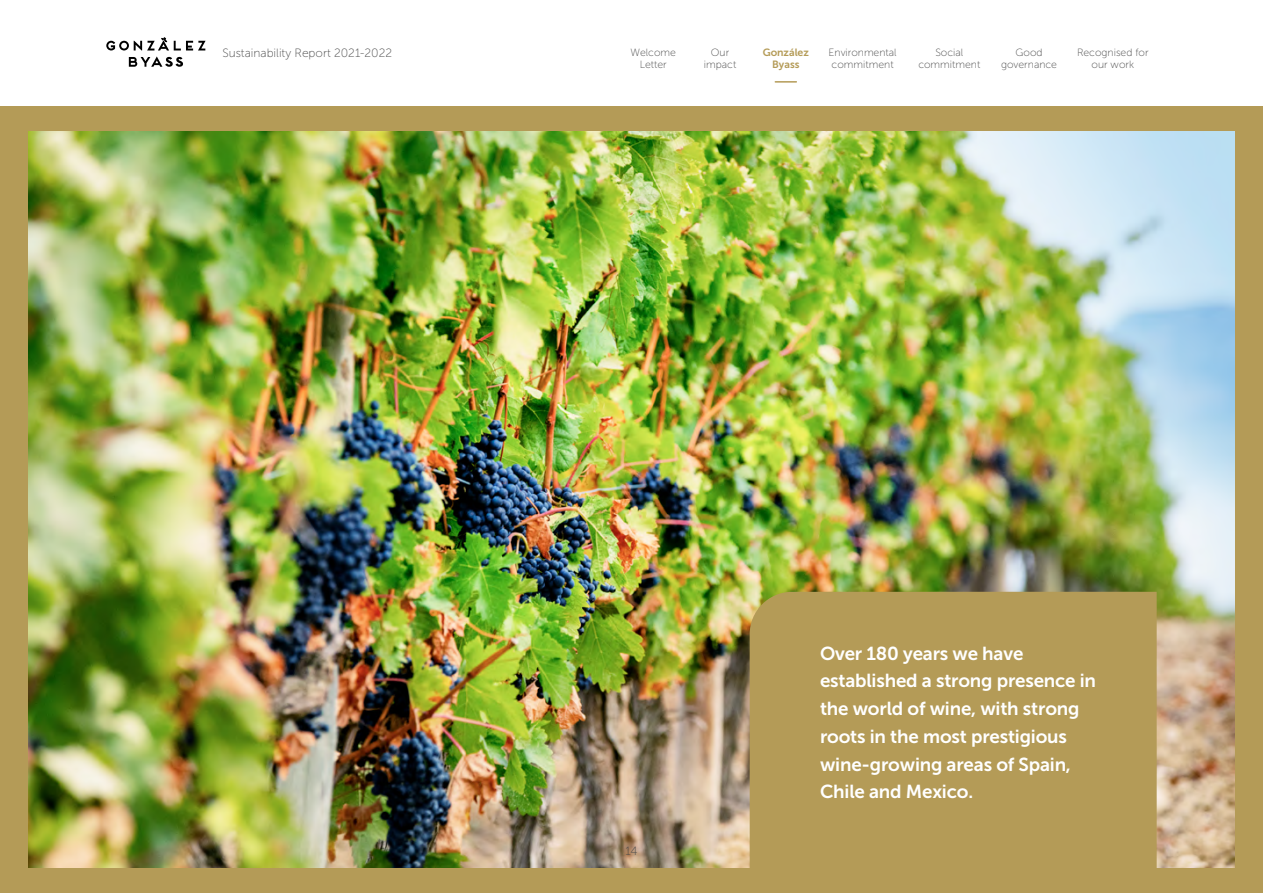
<style>
.page{position:relative;width:1263px;height:893px;background:#fff}
.page>*{position:absolute;margin:0;border:0;box-sizing:border-box;transform-origin:0 0}
.P_Destacados{font:18.75px/27.8px "Museo Sans 700";letter-spacing:-.01em;color:#fff}
.t1{font:12px "Museo Sans 100";color:#4b4b4b}
.t2{font:10.5px/12px "Museo Sans 100";color:#4b4b4b;text-align:center}
.t3{font:10.5px/12px "Museo Sans 700";letter-spacing:-.005em;color:#b49b57;text-align:center}
</style>
<div class="page">
<div style="left:0;top:106px;width:1263px;height:787px;background:#b49b57"></div>
<img style="left:29px;top:131px;width:1205px;height:737px">
<svg style="left:750px;top:592px;width:407px;height:276px"></svg>
<svg style="left:106px;top:37px;width:100px;height:13px"></svg>
<svg style="left:129px;top:56px;width:54px;height:11px"></svg>
<hr style="left:775px;top:81px;width:21px;height:2px;background:#b49b57">
<p class="t1" style="left:222px;top:47px;width:171px">Sustainability Report 2021-2022</p>
<p class="t2" style="left:704px;top:46px;width:34px">Our impact</p>
<p class="t3" style="left:763px;top:46px;width:48px">González<br>Byass</p>
<p class="t2" style="left:630px;top:46px;width:47px">Welcome<br>Letter</p>
<p class="t2" style="left:828px;top:46px;width:70px;text-align:left">Environmental commitment</p>
<p class="t2" style="left:918px;top:46px;width:64px">Social commitment</p>
<p class="t2" style="left:1001px;top:46px;width:58px">Good governance</p>
<p class="t2" style="left:1077px;top:46px;width:73px">Recognised for our work</p>
<p class="t1" style="left:625px;top:844px;width:14px">14</p>
<p class="P_Destacados" style="left:820px;top:639px;width:278px">Over 180 years we have established a strong presence in the world of wine, with strong roots in the most prestigious wine-growing areas of Spain,<br>Chile and Mexico.</p>
</div>
